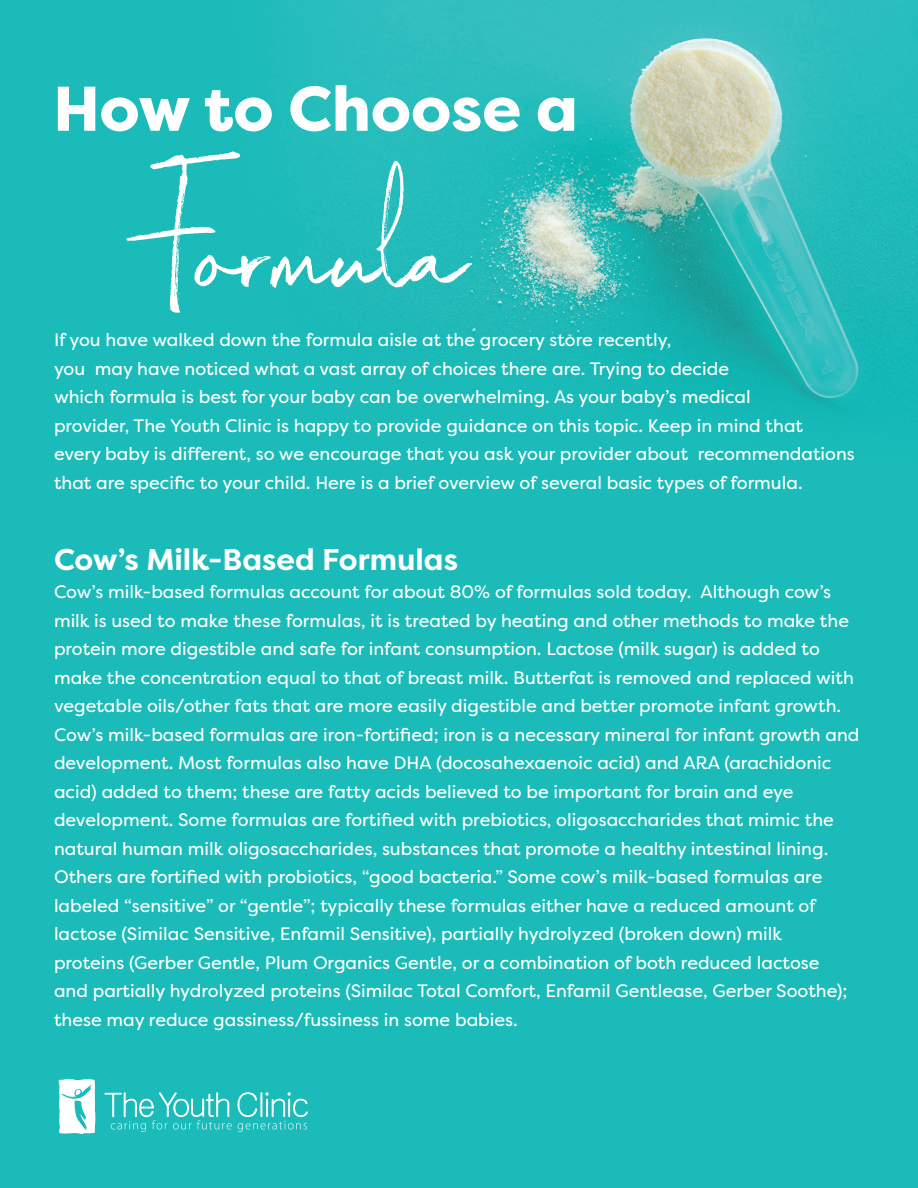
<style>
.page{position:relative;width:918px;height:1188px;background:#fff}
.page>*{position:absolute;margin:0;border:0;box-sizing:border-box;transform-origin:0 0}
.t1{font:180px "Magnite";color:#fff}
.t2{font:800 63px "Filson Pro";color:#fff}
.t3{font:700 30px "Filson Pro";color:#fff}
.t4{font:18px/28.5px "Filson Pro";color:#fff}
</style>
<div class="page">
<img style="left:0;top:0;width:918px;height:1188px">
<svg style="left:58px;top:1079px;width:38px;height:55px"></svg>
<svg style="left:105px;top:1092px;width:127px;height:40px;background:#3fc6c4"></svg>
<svg style="left:238px;top:1092px;width:70px;height:40px;background:#42c7c5"></svg>
<h2 class="t2" style="left:53px;top:69px;width:526px">How to Choose a</h2>
<h1 class="t1" style="left:165px;top:116px;width:303px">Formula</h1>
<p class="t4" style="left:54px;top:325px;width:802px">If you have walked down the formula aisle at the grocery store recently,<br>you may have noticed what a vast array of choices there are. Trying to decide<br>which formula is best for your baby can be overwhelming. As your baby’s medical<br>provider, The Youth Clinic is happy to provide guidance on this topic. Keep in mind that<br>every baby is different, so we encourage that you ask your provider about recommendations that are specific to your child. Here is a brief overview of several basic types of formula.</p>
<h3 class="t3" style="left:54px;top:540px;width:406px">Cow’s Milk-Based Formulas</h3>
<p class="t4" style="left:54px;top:577px;width:807px">Cow’s milk-based formulas account for about 80% of formulas sold today. Although cow’s milk is used to make these formulas, it is treated by heating and other methods to make the protein more digestible and safe for infant consumption. Lactose (milk sugar) is added to make the concentration equal to that of breast milk. Butterfat is removed and replaced with vegetable oils/other fats that are more easily digestible and better promote infant growth.<br>Cow’s milk-based formulas are iron-fortified; iron is a necessary mineral for infant growth and development. Most formulas also have DHA (docosahexaenoic acid) and ARA (arachidonic acid) added to them; these are fatty acids believed to be important for brain and eye development. Some formulas are fortified with prebiotics, oligosaccharides that mimic the natural human milk oligosaccharides, substances that promote a healthy intestinal lining.<br>Others are fortified with probiotics, “good bacteria.” Some cow’s milk-based formulas are labeled “sensitive” or “gentle”; typically these formulas either have a reduced amount of lactose (Similac Sensitive, Enfamil Sensitive), partially hydrolyzed (broken down) milk<br>proteins (Gerber Gentle, Plum Organics Gentle, or a combination of both reduced lactose<br>and partially hydrolyzed proteins (Similac Total Comfort, Enfamil Gentlease, Gerber Soothe); these may reduce gassiness/fussiness in some babies.</p>
</div>
